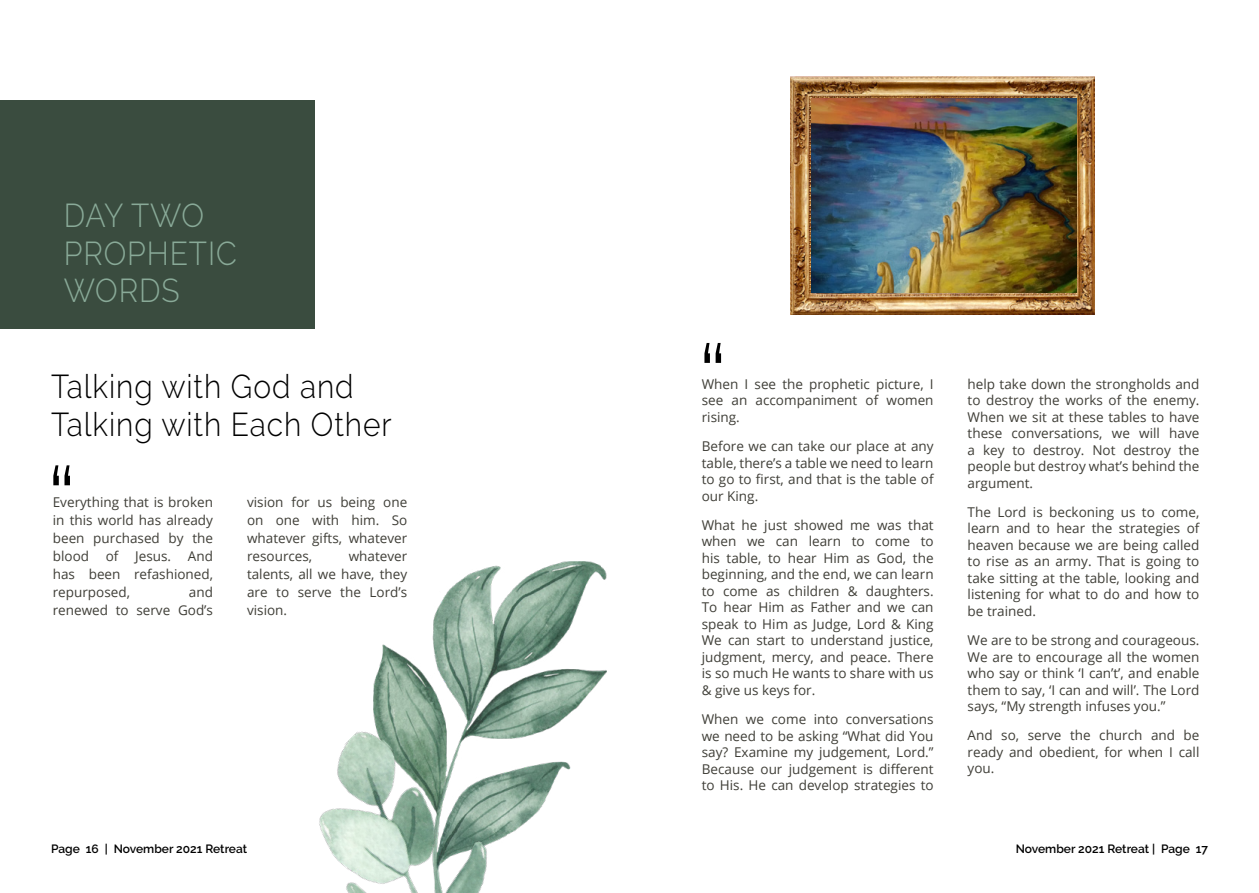
<style>
.page{position:relative;width:1259px;height:893px;background:#fff}
.page>*{position:absolute;margin:0;border:0;box-sizing:border-box;transform-origin:0 0}
.t1{font:300 105px "Raleway";color:#000}
.t2{font:300 33px/37.5px "Raleway";letter-spacing:.03em;color:#000;scale:.91 1}
.t3{font:300 33px/37.5px "Raleway";letter-spacing:.03em;color:#89aa98;scale:.91 1}
.t4{font:13.5px/16.5px "Open Sans";color:#3f3e37;text-align:justify}
.t5{font:600 12px "Raleway";color:#000}
</style>
<div class="page">
<div style="left:0;top:100px;width:315px;height:229px;background:#3a4c3f"></div>
<img style="left:374px;top:561px;width:233px;height:278px">
<img style="left:319px;top:722px;width:181px;height:171px">
<img style="left:790px;top:77px;width:304px;height:237px">
<img style="left:811px;top:98px;width:265px;height:194px">
<h2 class="t3" style="left:64px;top:197px;width:192px">DAY TWO<br>PROPHETIC<br>WORDS</h2>
<h2 class="t2" style="left:51px;top:368px;width:376px">Talking with God and<br>Talking with Each Other</h2>
<h1 class="t1" style="left:46px;top:444px;width:32px">“</h1>
<p class="t4" style="left:53px;top:493px;width:162px;line-height:18px">Everything that is broken in this world has already been purchased by the blood of Jesus. And has been refashioned, repurposed,</p>
<p class="t4" style="left:53px;top:583px;width:162px;line-height:18px;text-align:right">and<br>renewed to serve God’s</p>
<p class="t4" style="left:247px;top:493px;width:162px;line-height:18px">vision for us being one on one with him. So whatever gifts, whatever resources,</p>
<p class="t4" style="left:247px;top:547px;width:162px;line-height:18px;text-indent:102px">whatever talents, all we have, they are to serve the Lord’s vision.</p>
<h1 class="t1" style="left:697px;top:321px;width:32px">“</h1>
<p class="t4" style="left:702px;top:375px;width:233px">When I see the prophetic picture, I see an accompaniment of women rising.</p>
<p class="t4" style="left:702px;top:438px;width:233px">Before we can take our place at any table, there’s a table we need to learn to go to first, and that is the table of our King.</p>
<p class="t4" style="left:702px;top:516px;width:233px">What he just showed me was that when we can learn to come to his table, to hear Him as God, the beginning, and the end, we can learn to come as children &amp; daughters.<br>To hear Him as Father and we can speak to Him as Judge, Lord &amp; King We can start to understand justice, judgment, mercy, and peace. There is so much He wants to share with us &amp; give us keys for.</p>
<p class="t4" style="left:702px;top:710px;width:233px">When we come into conversations we need to be asking “What did You say? Examine my judgement, Lord.” Because our judgement is different to His. He can develop strategies to</p>
<p class="t4" style="left:967px;top:375px;width:233px">help take down the strongholds and to destroy the works of the enemy.<br>When we sit at these tables to have these conversations, we will have a key to destroy. Not destroy the people but destroy what’s behind the argument.</p>
<p class="t4" style="left:967px;top:503px;width:233px">The Lord is beckoning us to come, learn and to hear the strategies of heaven because we are being called to rise as an army. That is going to take sitting at the table, looking and listening for what to do and how to be trained.</p>
<p class="t4" style="left:967px;top:632px;width:233px">We are to be strong and courageous.<br>We are to encourage all the women who say or think ‘I can’t’, and enable them to say, ‘I can and will’. The Lord says, “My strength infuses you.”</p>
<p class="t4" style="left:967px;top:727px;width:233px">And so, serve the church and be ready and obedient, for when I call you.</p>
<p class="t5" style="left:51px;top:842px;width:198px">Page 16 | November 2021 Retreat</p>
<p class="t5" style="left:1015px;top:842px;width:194px">November 2021 Retreat | Page 17</p>
</div>
